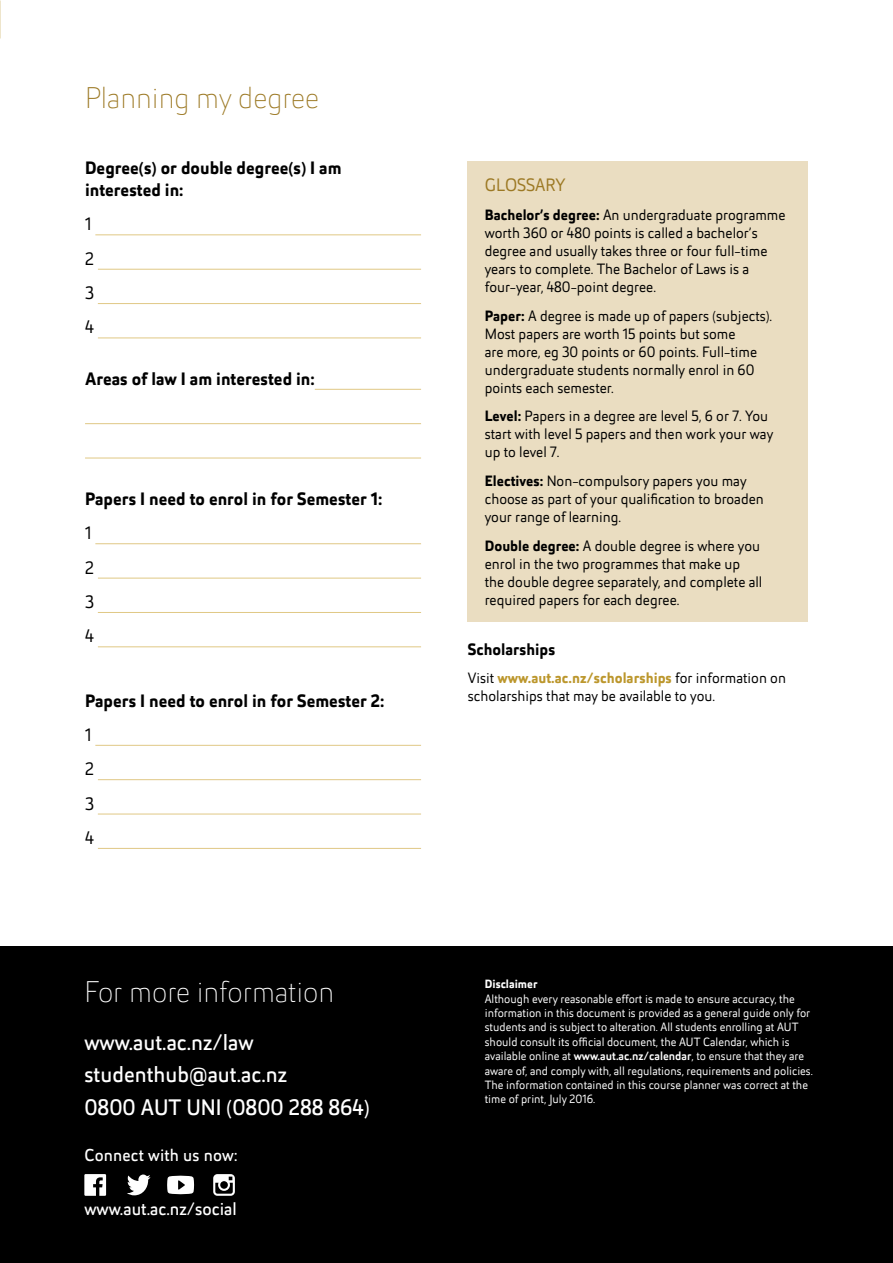
<style>
.page{position:relative;width:893px;height:1263px;background:#fff}
.page>*{position:absolute;margin:0;border:0;box-sizing:border-box;transform-origin:0 0}
.t1{font:100 30px "Helia Core";color:#fff}
.t2{font:100 30px "Helia Core";color:#9c7924}
.t3{font:22.5px/32.1px "Helia Core";color:#fff}
.t4{font:700 18px/21.6px "Helia Core";color:#000}
.t5{font:18px "Helia Core";color:#fff}
.t6{font:18px/34.3px "Helia Core";color:#000}
.t7{font:18px "Helia Core";color:#9c7924}
.t8{font:17.25px "Helia Core";letter-spacing:.01em;color:#fff}
.t9{font:700 16.5px "Helia Core";color:#000}
.t10{font:15px/18px "Helia Core";color:#000}
.t11{font:12px/14.4px "Helia Core";color:#fff}
.t12{font:700 12px "Helia Core";color:#fff}
.s1{font-weight:700}
.s2{font-weight:700;color:#bc972d}
.s3{font-weight:500}
</style>
<div class="page">
<hr style="left:0;top:0;width:1px;height:1263px;background:#e0c885">
<div style="left:0;top:946px;width:893px;height:317px;background:#000"></div>
<div style="left:468px;top:161px;width:340px;height:461px;background:#eaddc1"></div>
<hr style="left:95px;top:234px;width:326px;height:1px;background:#e0c885">
<hr style="left:98px;top:269px;width:323px;height:1px;background:#e0c885">
<hr style="left:98px;top:303px;width:323px;height:1px;background:#e0c885">
<hr style="left:98px;top:337px;width:323px;height:1px;background:#e0c885">
<hr style="left:315px;top:389px;width:106px;height:1px;background:#e0c885">
<hr style="left:85px;top:423px;width:336px;height:1px;background:#e0c885">
<hr style="left:85px;top:458px;width:336px;height:1px;background:#e0c885">
<hr style="left:95px;top:543px;width:326px;height:1px;background:#e0c885">
<hr style="left:98px;top:578px;width:323px;height:1px;background:#e0c885">
<hr style="left:98px;top:612px;width:323px;height:1px;background:#e0c885">
<hr style="left:98px;top:646px;width:323px;height:1px;background:#e0c885">
<hr style="left:95px;top:745px;width:326px;height:1px;background:#e0c885">
<hr style="left:98px;top:779px;width:323px;height:1px;background:#e0c885">
<hr style="left:98px;top:813px;width:323px;height:1px;background:#e0c885">
<hr style="left:98px;top:848px;width:323px;height:1px;background:#e0c885">
<svg style="left:213px;top:1174px;width:22px;height:22px"></svg>
<svg style="left:127px;top:1174px;width:24px;height:21px"></svg>
<svg style="left:84px;top:1174px;width:22px;height:22px"></svg>
<svg style="left:167px;top:1176px;width:27px;height:18px"></svg>
<h1 class="t2" style="left:85px;top:79px;width:236px">Planning my degree</h1>
<p class="t4" style="left:85px;top:157px;width:258px">Degree(s) or double degree(s) I am interested in:</p>
<p class="t6" style="left:85px;top:207px;width:10px">1<br>2<br>3<br>4</p>
<p class="t4" style="left:85px;top:368px;width:231px">Areas of law I am interested in:</p>
<p class="t4" style="left:85px;top:488px;width:299px">Papers I need to enrol in for Semester 1:</p>
<p class="t6" style="left:85px;top:516px;width:10px">1<br>2<br>3<br>4</p>
<p class="t4" style="left:85px;top:689px;width:301px">Papers I need to enrol in for Semester 2:</p>
<p class="t6" style="left:85px;top:717px;width:10px">1<br>2<br>3<br>4</p>
<h1 class="t1" style="left:84px;top:973px;width:251px">For more information</h1>
<h2 class="t3" style="left:84px;top:1026px;width:287px">www.aut.ac.nz/law studenthub@aut.ac.nz<br>0800 AUT UNI (0800 288 864)</h2>
<p class="t8" style="left:84px;top:1143px;width:155px">Connect with us now:</p>
<p class="t5" style="left:84px;top:1196px;width:154px">www.aut.ac.nz/social</p>
<p class="t7" style="left:485px;top:173px;width:82px">GLOSSARY</p>
<p class="t10" style="left:485px;top:206px;width:302px"><span class="s1">Bachelor’s degree:</span> An undergraduate programme worth 360 or 480 points is called a bachelor’s degree and usually takes three or four full-time years to complete. The Bachelor of Laws is a four-year, 480-point degree.</p>
<p class="t10" style="left:485px;top:306px;width:289px"><span class="s1">Paper:</span> A degree is made up of papers (subjects).<br>Most papers are worth 15 points but some<br>are more, eg 30 points or 60 points. Full-time undergraduate students normally enrol in 60 points each semester.</p>
<p class="t10" style="left:485px;top:407px;width:290px"><span class="s1">Level:</span> Papers in a degree are level 5, 6 or 7. You start with level 5 papers and then work your way up to level 7.</p>
<p class="t10" style="left:485px;top:472px;width:281px"><span class="s1">Electives:</span> Non-compulsory papers you may choose as part of your qualification to broaden your range of learning.</p>
<p class="t10" style="left:485px;top:536px;width:279px"><span class="s1">Double degree:</span> A double degree is where you enrol in the two programmes that make up the double degree separately, and complete all required papers for each degree.</p>
<p class="t9" style="left:468px;top:638px;width:89px">Scholarships</p>
<p class="t10" style="left:468px;top:668px;width:320px">Visit <span class="s2">www.aut.ac.nz/scholarships</span> for information on scholarships that may be available to you.</p>
<p class="t12" style="left:485px;top:976px;width:54px">Disclaimer</p>
<p class="t11" style="left:485px;top:991px;width:330px">Although every reasonable effort is made to ensure accuracy, the information in this document is provided as a general guide only for students and is subject to alteration. All students enrolling at AUT should consult its official document, the AUT Calendar, which is available online at <span class="s3">www.aut.ac.nz/calendar</span>, to ensure that they are aware of, and comply with, all regulations, requirements and policies.<br>The information contained in this course planner was correct at the time of print, July 2016.</p>
</div>
